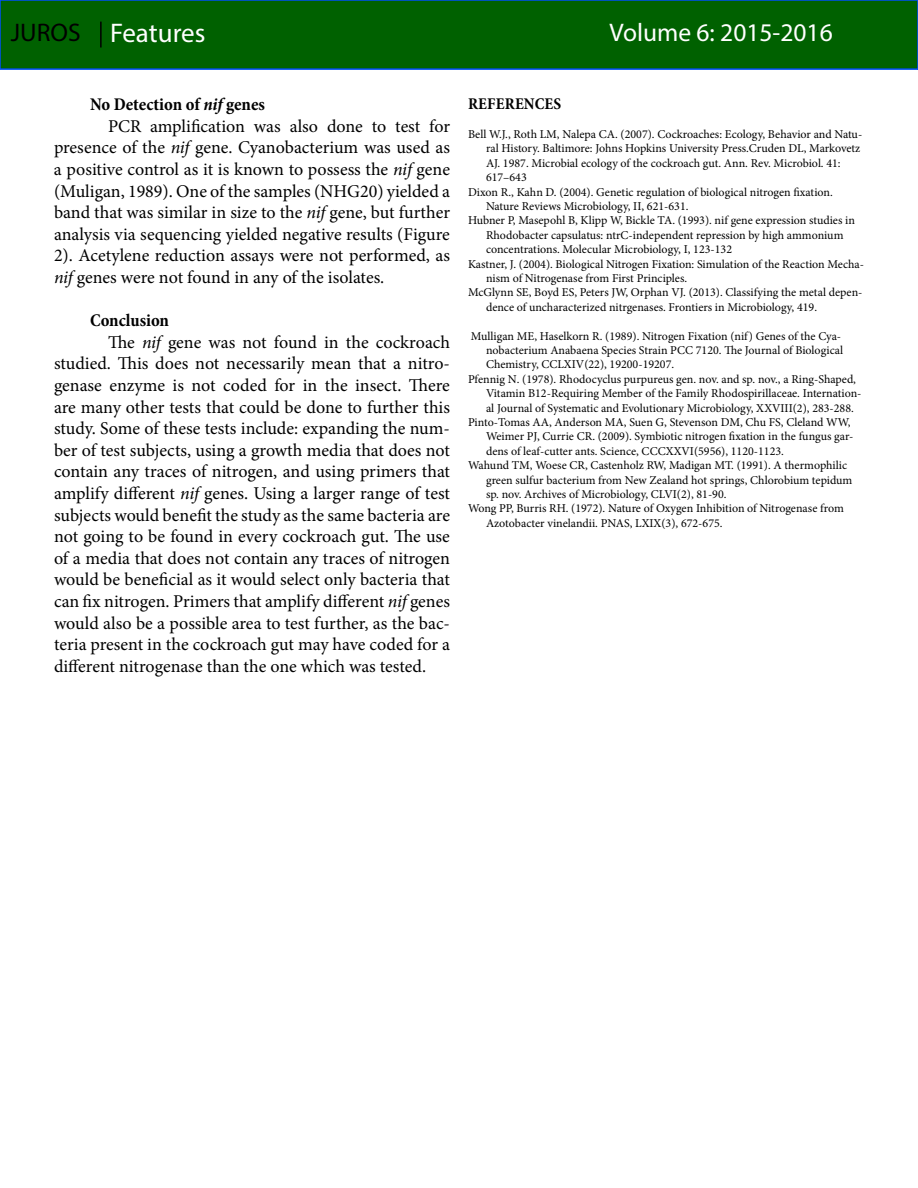
<style>
.page{position:relative;width:918px;height:1188px;background:#fff}
.page>*{position:absolute;margin:0;border:0;box-sizing:border-box;transform-origin:0 0}
.t1{font:27px "Myriad Pro";color:#fff}
.t2{font:25.5px "Myriad Pro";color:#fff}
.t3{font:18px "Minion Pro";color:#000}
.t4{font:700 condensed 18px "Minion Pro";color:#000}
.t5{font:700 condensed 16.5px "Minion Pro";letter-spacing:.01em;color:#000}
.t6{font:12px "Minion Pro";color:#000}
.s1{font-size:25.5px;color:#000}
.s2{font-style:italic}
</style>
<div class="page">
<div style="left:0;top:0;width:918px;height:70px;background:#006100;border:2px solid #004efa"></div>
<hr style="left:100px;top:22px;width:2px;height:26px;background:#000">
<h1 class="t1" style="left:11px;top:16px;width:196px"><span class="s1">JUROS</span> Features</h1>
<h2 class="t2" style="left:610px;top:16px;width:225px">Volume 6: 2015-2016</h2>
<h3 class="t4" style="left:90px;top:92px;width:177px">No Detection of <span class="s2">nif</span> genes</h3>
<h3 class="t3" style="left:108px;top:114px;width:344px">PCR amplification was also done to test for</h3>
<h3 class="t3" style="left:54px;top:136px;width:397px">presence of the <span class="s2">nif</span> gene. Cyanobacterium was used as</h3>
<h3 class="t3" style="left:54px;top:157px;width:398px">a positive control as it is known to possess the <span class="s2">nif</span> gene</h3>
<h3 class="t3" style="left:54px;top:179px;width:398px">(Muligan, 1989). One of the samples (NHG20) yielded a</h3>
<h3 class="t3" style="left:54px;top:200px;width:398px">band that was similar in size to the <span class="s2">nif</span> gene, but further</h3>
<h3 class="t3" style="left:54px;top:222px;width:397px">analysis via sequencing yielded negative results (Figure</h3>
<h3 class="t3" style="left:54px;top:244px;width:398px">2). Acetylene reduction assays were not performed, as</h3>
<h3 class="t3" style="left:54px;top:265px;width:332px"><span class="s2">nif</span> genes were not found in any of the isolates.</h3>
<h3 class="t4" style="left:90px;top:308px;width:81px">Conclusion</h3>
<h3 class="t3" style="left:108px;top:330px;width:344px">The <span class="s2">nif</span> gene was not found in the cockroach</h3>
<h3 class="t3" style="left:54px;top:352px;width:398px">studied. This does not necessarily mean that a nitro-</h3>
<h3 class="t3" style="left:54px;top:373px;width:397px">genase enzyme is not coded for in the insect. There</h3>
<h3 class="t3" style="left:54px;top:395px;width:398px">are many other tests that could be done to further this</h3>
<h3 class="t3" style="left:54px;top:416px;width:398px">study. Some of these tests include: expanding the num-</h3>
<h3 class="t3" style="left:54px;top:438px;width:398px">ber of test subjects, using a growth media that does not</h3>
<h3 class="t3" style="left:54px;top:460px;width:398px">contain any traces of nitrogen, and using primers that</h3>
<h3 class="t3" style="left:54px;top:481px;width:398px">amplify different <span class="s2">nif</span> genes. Using a larger range of test</h3>
<h3 class="t3" style="left:54px;top:503px;width:397px">subjects would benefit the study as the same bacteria are</h3>
<h3 class="t3" style="left:54px;top:524px;width:397px">not going to be found in every cockroach gut. The use</h3>
<h3 class="t3" style="left:54px;top:546px;width:397px">of a media that does not contain any traces of nitrogen</h3>
<h3 class="t3" style="left:54px;top:568px;width:397px">would be beneficial as it would select only bacteria that</h3>
<h3 class="t3" style="left:54px;top:589px;width:397px">can fix nitrogen. Primers that amplify different <span class="s2">nif</span> genes</h3>
<h3 class="t3" style="left:54px;top:611px;width:398px">would also be a possible area to test further, as the bac-</h3>
<h3 class="t3" style="left:54px;top:632px;width:398px">teria present in the cockroach gut may have coded for a</h3>
<h3 class="t3" style="left:54px;top:654px;width:374px">different nitrogenase than the one which was tested.</h3>
<h3 class="t5" style="left:468px;top:93px;width:95px">REFERENCES</h3>
<p class="t6" style="left:468px;top:126px;width:396px">Bell W.J., Roth LM, Nalepa CA. (2007). Cockroaches: Ecology, Behavior and Natu-</p>
<p class="t6" style="left:486px;top:141px;width:376px">ral History. Baltimore: Johns Hopkins University Press.Cruden DL, Markovetz</p>
<p class="t6" style="left:486px;top:155px;width:356px">AJ. 1987. Microbial ecology of the cockroach gut. Ann. Rev. Microbiol. 41:</p>
<p class="t6" style="left:486px;top:169px;width:42px">617–643</p>
<p class="t6" style="left:468px;top:184px;width:366px">Dixon R., Kahn D. (2004). Genetic regulation of biological nitrogen fixation.</p>
<p class="t6" style="left:486px;top:198px;width:204px">Nature Reviews Microbiology, II, 621-631.</p>
<p class="t6" style="left:468px;top:213px;width:389px">Hubner P, Masepohl B, Klipp W, Bickle TA. (1993). nif gene expression studies in</p>
<p class="t6" style="left:486px;top:227px;width:359px">Rhodobacter capsulatus: ntrC-independent repression by high ammonium</p>
<p class="t6" style="left:486px;top:241px;width:248px">concentrations. Molecular Microbiology, I, 123-132</p>
<p class="t6" style="left:468px;top:256px;width:397px">Kastner, J. (2004). Biological Nitrogen Fixation: Simulation of the Reaction Mecha-</p>
<p class="t6" style="left:486px;top:270px;width:203px">nism of Nitrogenase from First Principles.</p>
<p class="t6" style="left:468px;top:285px;width:396px">McGlynn SE, Boyd ES, Peters JW, Orphan VJ. (2013). Classifying the metal depen-</p>
<p class="t6" style="left:486px;top:299px;width:333px">dence of uncharacterized nitrgenases. Frontiers in Microbiology, 419.</p>
<p class="t6" style="left:471px;top:328px;width:372px">Mulligan ME, Haselkorn R. (1989). Nitrogen Fixation (nif) Genes of the Cya-</p>
<p class="t6" style="left:486px;top:342px;width:359px">nobacterium Anabaena Species Strain PCC 7120. The Journal of Biological</p>
<p class="t6" style="left:486px;top:357px;width:190px">Chemistry, CCLXIV(22), 19200-19207.</p>
<p class="t6" style="left:468px;top:371px;width:390px">Pfennig N. (1978). Rhodocyclus purpureus gen. nov. and sp. nov., a Ring-Shaped,</p>
<p class="t6" style="left:486px;top:385px;width:377px">Vitamin B12-Requiring Member of the Family Rhodospirillaceae. Internation-</p>
<p class="t6" style="left:486px;top:400px;width:369px">al Journal of Systematic and Evolutionary Microbiology, XXVIII(2), 283-288.</p>
<p class="t6" style="left:468px;top:414px;width:384px">Pinto-Tomas AA, Anderson MA, Suen G, Stevenson DM, Chu FS, Cleland WW,</p>
<p class="t6" style="left:486px;top:429px;width:369px">Weimer PJ, Currie CR. (2009). Symbiotic nitrogen fixation in the fungus gar-</p>
<p class="t6" style="left:486px;top:443px;width:299px">dens of leaf-cutter ants. Science, CCCXXVI(5956), 1120-1123.</p>
<p class="t6" style="left:468px;top:457px;width:381px">Wahund TM, Woese CR, Castenholz RW, Madigan MT. (1991). A thermophilic</p>
<p class="t6" style="left:486px;top:472px;width:368px">green sulfur bacterium from New Zealand hot springs, Chlorobium tepidum</p>
<p class="t6" style="left:486px;top:486px;width:242px">sp. nov. Archives of Microbiology, CLVI(2), 81-90.</p>
<p class="t6" style="left:468px;top:501px;width:377px">Wong PP, Burris RH. (1972). Nature of Oxygen Inhibition of Nitrogenase from</p>
<p class="t6" style="left:486px;top:515px;width:238px">Azotobacter vinelandii. PNAS, LXIX(3), 672-675.</p>
</div>
